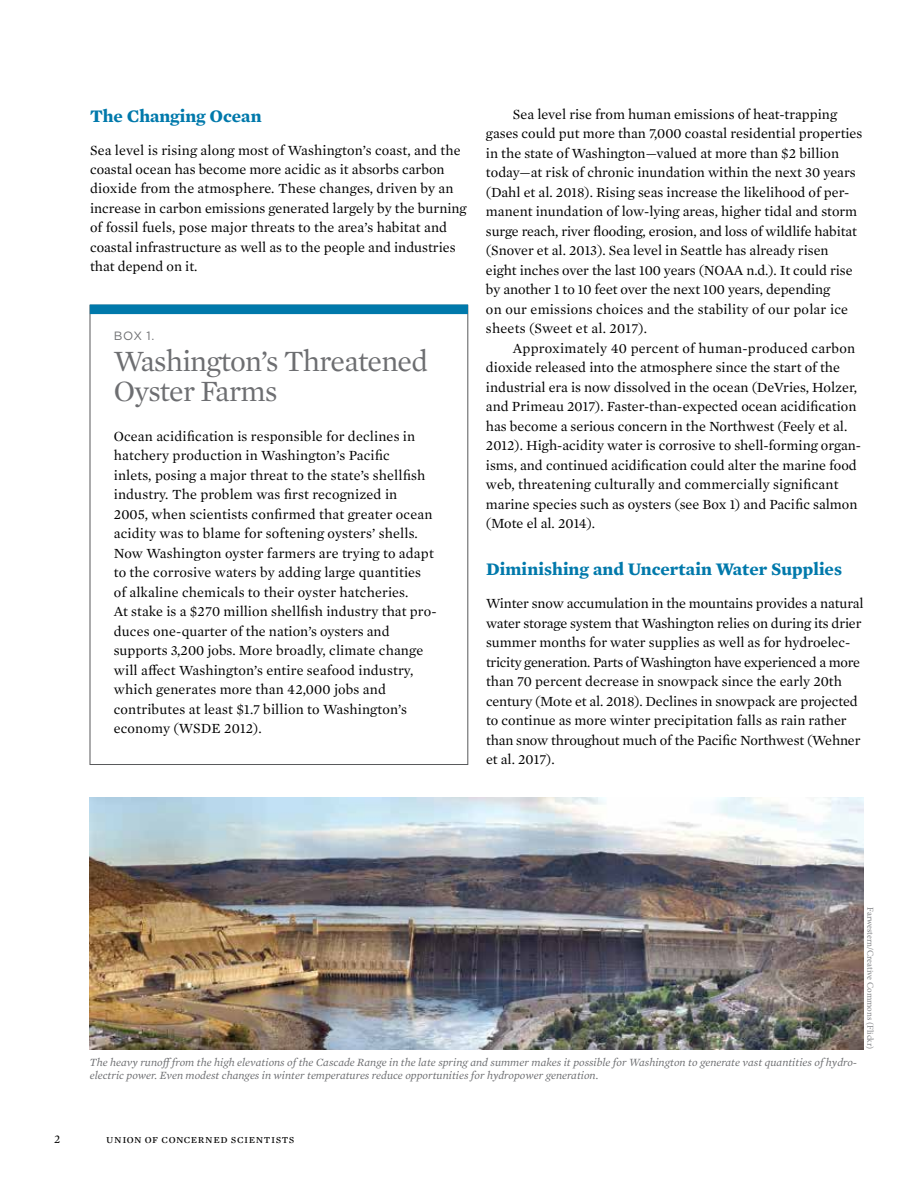
<style>
.page{position:relative;width:918px;height:1188px;background:#fff}
.page>*{position:absolute;margin:0;border:0;box-sizing:border-box;transform-origin:0 0}
.t1{font:30px/30px "Mercury Text G1";letter-spacing:-.025em;color:#6d6e71}
.t2{font:700 18px "Mercury Text G1";color:#0079ab}
.t3{font:14.25px/19.5px "Mercury Text G1";color:#000}
.t4{font:12px "Mercury Text G1";letter-spacing:.045em;color:#000}
.t5{font:12px "Gotham";color:#6d6e71}
.t6{font:italic 11.25px/13.5px "Mercury Text G1";color:#6d6e71}
.t7{font:9px "Minion Pro";letter-spacing:-.005em;color:#808285}
</style>
<div class="page">
<div style="left:90px;top:304px;width:378px;height:10px;background:#0079ab;border:2px solid #0079ab"></div>
<img style="left:90px;top:798px;width:774px;height:251px">
<p class="t2" style="left:90px;top:102px;width:173px">The Changing Ocean</p>
<p class="t3" style="left:90px;top:139px;width:379px">Sea level is rising along most of Washington’s coast, and the coastal ocean has become more acidic as it absorbs carbon dioxide from the atmosphere. These changes, driven by an increase in carbon emissions generated largely by the burning of fossil fuels, pose major threats to the area’s habitat and coastal infrastructure as well as to the people and industries that depend on it.</p>
<p class="t5" style="left:114px;top:328px;width:42px">BOX 1.</p>
<h1 class="t1" style="left:114px;top:345px;width:316px">Washington’s Threatened<br>Oyster Farms</h1>
<p class="t3" style="left:114px;top:426px;width:325px">Ocean acidification is responsible for declines in hatchery production in Washington’s Pacific<br>inlets, posing a major threat to the state’s shellfish industry. The problem was first recognized in<br>2005, when scientists confirmed that greater ocean acidity was to blame for softening oysters’ shells.<br>Now Washington oyster farmers are trying to adapt to the corrosive waters by adding large quantities of alkaline chemicals to their oyster hatcheries.<br>At stake is a $270 million shellfish industry that pro&shy;duces one-quarter of the nation’s oysters and supports 3,200 jobs. More broadly, climate change will affect Washington’s entire seafood industry, which generates more than 42,000 jobs and contributes at least $1.7 billion to Washington’s economy (WSDE 2012).</p>
<p class="t3" style="left:486px;top:103px;width:378px;text-indent:27px">Sea level rise from human emissions of heat-trapping gases could put more than 7,000 coastal residential properties in the state of Washington—valued at more than $2 billion today—at risk of chronic inundation within the next 30 years (Dahl et al. 2018). Rising seas increase the likelihood of per&shy;manent inundation of low-lying areas, higher tidal and storm surge reach, river flooding, erosion, and loss of wildlife habitat (Snover et al. 2013). Sea level in Seattle has already risen eight inches over the last 100 years (NOAA n.d.). It could rise by another 1 to 10 feet over the next 100 years, depending<br>on our emissions choices and the stability of our polar ice sheets (Sweet et al. 2017).</p>
<p class="t3" style="left:486px;top:337px;width:377px;text-indent:27px">Approximately 40 percent of human-produced carbon dioxide released into the atmosphere since the start of the industrial era is now dissolved in the ocean (DeVries, Holzer, and Primeau 2017). Faster-than-expected ocean acidification has become a serious concern in the Northwest (Feely et al.<br>2012). High-acidity water is corrosive to shell-forming organ&shy;isms, and continued acidification could alter the marine food web, threatening culturally and commercially significant marine species such as oysters (see Box 1) and Pacific salmon (Mote el al. 2014).</p>
<p class="t2" style="left:486px;top:556px;width:358px">Diminishing and Uncertain Water Supplies</p>
<p class="t3" style="left:486px;top:593px;width:379px">Winter snow accumulation in the mountains provides a natural water storage system that Washington relies on during its drier summer months for water supplies as well as for hydroelec&shy;tricity generation. Parts of Washington have experienced a more than 70 percent decrease in snowpack since the early 20th century (Mote et al. 2018). Declines in snowpack are projected to continue as more winter precipitation falls as rain rather than snow throughout much of the Pacific Northwest (Wehner et al. 2017).</p>
<p class="t7" style="left:876px;top:907px;width:144px;rotate:90deg">Farwestern/Creative Commons (Flickr)</p>
<p class="t6" style="left:90px;top:1055px;width:769px">The heavy runoff from the high elevations of the Cascade Range in the late spring and summer makes it possible for Washington to generate vast quantities of hydro&shy;electric power. Even modest changes in winter temperatures reduce opportunities for hydropower generation.</p>
<p class="t4" style="left:54px;top:1130px;width:8px">2</p>
<p class="t4" style="left:106px;top:1130px;width:190px">union of concerned scientists</p>
</div>
